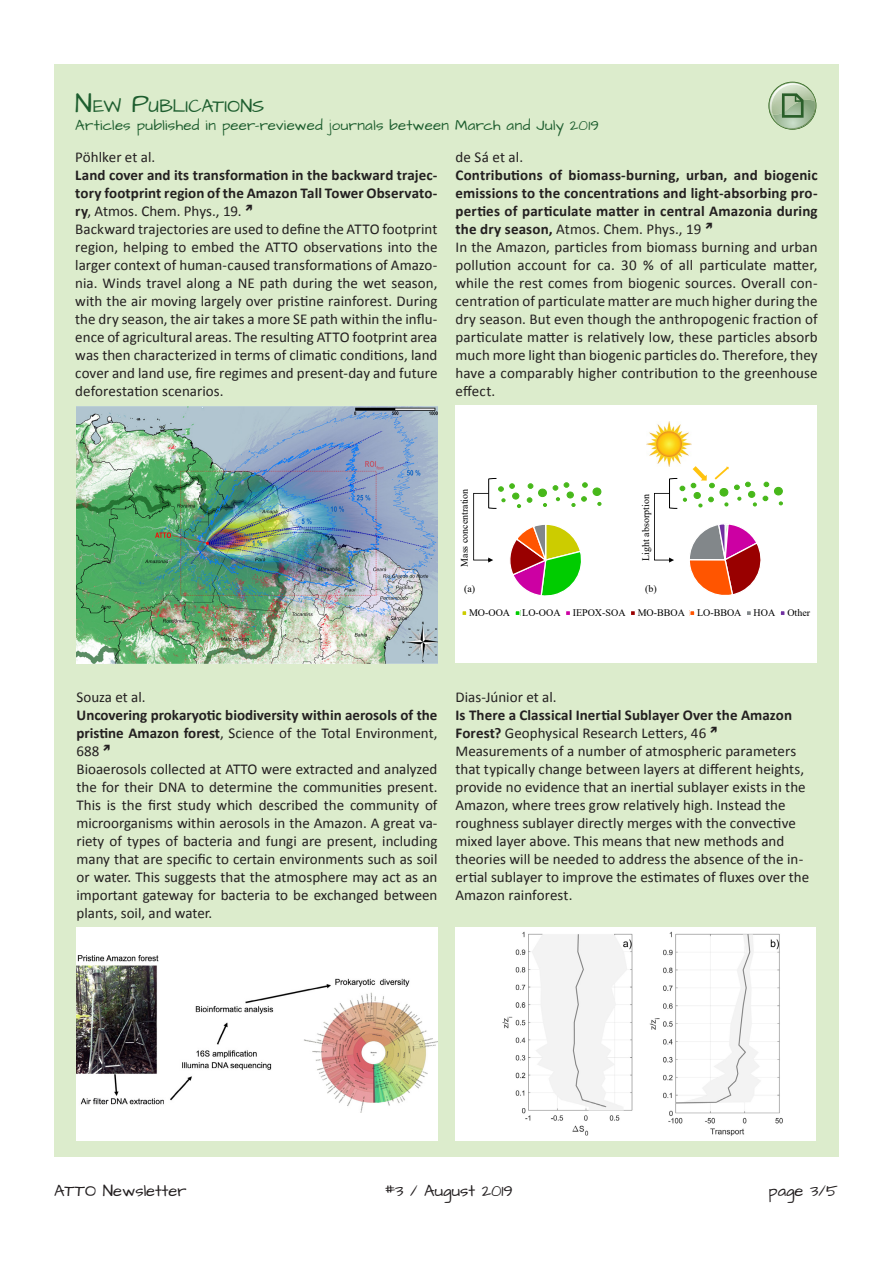
<style>
.page{position:relative;width:893px;height:1263px;background:#fff}
.page>*{position:absolute;margin:0;border:0;box-sizing:border-box;transform-origin:0 0}
.t1{font:18.9px "Architects Daughter";letter-spacing:-.025em;color:#1e5e2f}
.t2{font:16.5px "Architects Daughter";color:#231f20}
.Absatzformat_2{font:15px/18px "Calibri";color:#231f20;text-align:justify}
.Text{font:15px/18px "Calibri";letter-spacing:.01em;color:#231f20;text-align:justify}
.Absatzformat_2-2{font:700 15px/18px "Calibri";letter-spacing:.005em;color:#231f20;text-align:justify}
.Text-2{font:700 15px/18px "Calibri";letter-spacing:.01em;color:#231f20;text-align:justify}
.t3{font:15px "Architects Daughter";letter-spacing:.02em;color:#1e5e2f}
.t4{font:10.05px "Times New Roman";color:#000}
.s1{font-size:27px}
.s2{font-weight:400}
</style>
<div class="page">
<div style="left:54px;top:64px;width:785px;height:1093px;background:#dceccc"></div>
<img style="left:77px;top:407px;width:361px;height:256px">
<div style="left:77px;top:927px;width:361px;height:214px;background:#fff"></div>
<img style="left:77px;top:955px;width:361px;height:157px">
<div style="left:455px;top:406px;width:361px;height:257px;background:#fff"></div>
<svg style="left:462px;top:611px;width:5px;height:4px"></svg>
<div style="left:514px;top:610px;width:7px;height:6px;border:1px solid #fff"></div>
<svg style="left:566px;top:611px;width:4px;height:4px"></svg>
<svg style="left:631px;top:610px;width:5px;height:5px"></svg>
<svg style="left:780px;top:611px;width:5px;height:4px"></svg>
<img style="left:647px;top:422px;width:44px;height:44px">
<svg style="left:779px;top:501px;width:4px;height:4px"></svg>
<div style="left:774px;top:487px;width:8px;height:8px;background:#47b81a;border-radius:50%"></div>
<div style="left:774px;top:487px;width:9px;height:8px;border:1px solid #47b81a;border-radius:50%"></div>
<svg style="left:597px;top:502px;width:4px;height:4px"></svg>
<div style="left:593px;top:488px;width:8px;height:7px;background:#47b81a;border-radius:50%"></div>
<div style="left:593px;top:488px;width:8px;height:8px;border:1px solid #47b81a;border-radius:50%"></div>
<svg style="left:473px;top:478px;width:115px;height:118px"></svg>
<svg style="left:654px;top:466px;width:115px;height:150px"></svg>
<svg style="left:768px;top:82px;width:48px;height:48px"></svg>
<div style="left:455px;top:927px;width:361px;height:214px;background:#fff"></div>
<img style="left:502px;top:931px;width:281px;height:205px">
<p class="t1" style="left:75px;top:93px;width:138px"><span class="s1">N</span>EW <span class="s1">P</span>UBLICATION</p>
<p class="t1" style="left:252px;top:93px;width:14px">S</p>
<p class="t3" style="left:75px;top:115px;width:525px">Articles published in peer-reviewed journals between March and July 2019</p>
<p class="Absatzformat_2" style="left:75px;top:148px;width:82px">Pöhlker et al.</p>
<p class="Absatzformat_2-2" style="left:75px;top:166px;width:364px">Land cover and its transformation in the backward trajec&shy;tory footprint region of the Amazon Tall Tower Observato&shy;ry<span class="s2">, Atmos. Chem. Phys., 19.</span></p>
<p class="Absatzformat_2" style="left:75px;top:220px;width:364px">Backward trajectories are used to define the ATTO footprint region, helping to embed the ATTO observations into the larger context of human-caused transformations of Amazo&shy;nia. Winds travel along a NE path during the wet season, with the air moving largely over pristine rainforest. During the dry season, the air takes a more SE path within the influ&shy;ence of agricultural areas. The resulting ATTO footprint area was then characterized in terms of climatic conditions, land cover and land use, fire regimes and present-day and future deforestation scenarios.</p>
<p class="Text" style="left:455px;top:148px;width:69px">de Sá et al.</p>
<p class="Text-2" style="left:455px;top:166px;width:364px">Contributions of biomass-burning, urban, and biogenic emissions to the concentrations and light-absorbing pro&shy;perties of particulate matter in central Amazonia during the dry season, <span class="s2">Atmos. Chem. Phys., 19</span></p>
<p class="Text" style="left:455px;top:238px;width:364px">In the Amazon, particles from biomass burning and urban pollution account for ca. 30 % of all particulate matter, while the rest comes from biogenic sources. Overall con&shy;centration of particulate matter are much higher during the dry season. But even though the anthropogenic fraction of particulate matter is relatively low, these particles absorb much more light than biogenic particles do. Therefore, they have a comparably higher contribution to the greenhouse effect.</p>
<p class="t4" style="left:457px;top:567px;width:79px;rotate:-90deg">Mass concentration</p>
<p class="t4" style="left:639px;top:561px;width:68px;rotate:-90deg">Light absorption</p>
<p class="t4" style="left:464px;top:581px;width:13px">(a)</p>
<p class="t4" style="left:645px;top:581px;width:13px">(b)</p>
<p class="t4" style="left:469px;top:606px;width:343px">MO-OOA LO-OOA IEPOX-SOA MO-BBOA LO-BBOA HOA Other</p>
<p class="Absatzformat_2" style="left:77px;top:688px;width:71px">Souza et al.</p>
<p class="Absatzformat_2-2" style="left:77px;top:706px;width:362px">Uncovering prokaryotic biodiversity within aerosols of the pristine Amazon forest<span class="s2">, Science of the Total Environment, 688</span></p>
<p class="Absatzformat_2" style="left:77px;top:760px;width:362px">Bioaerosols collected at ATTO were extracted and analyzed the for their DNA to determine the communities present.<br>This is the first study which described the community of microorganisms within aerosols in the Amazon. A great va&shy;riety of types of bacteria and fungi are present, including many that are specific to certain environments such as soil or water. This suggests that the atmosphere may act as an important gateway for bacteria to be exchanged between plants, soil, and water.</p>
<p class="Absatzformat_2" style="left:455px;top:688px;width:103px">Dias‐Júnior et al.</p>
<p class="Absatzformat_2-2" style="left:455px;top:706px;width:338px">Is There a Classical Inertial Sublayer Over the Amazon<br>Forest? <span class="s2">Geophysical Research Letters, 46</span></p>
<p class="Absatzformat_2" style="left:455px;top:742px;width:355px;text-align:left">Measurements of a number of atmospheric parameters that typically change between layers at different heights, provide no evidence that an inertial sublayer exists in the Amazon, where trees grow relatively high. Instead the roughness sublayer directly merges with the convective mixed layer above. This means that new methods and theories will be needed to address the absence of the in&shy;ertial sublayer to improve the estimates of fluxes over the Amazon rainforest.</p>
<p class="t2" style="left:54px;top:1179px;width:134px">ATTO Newsletter</p>
<p class="t2" style="left:385px;top:1179px;width:130px">#3 / August 2019</p>
<p class="t2" style="left:768px;top:1179px;width:71px">page 3/5</p>
</div>
